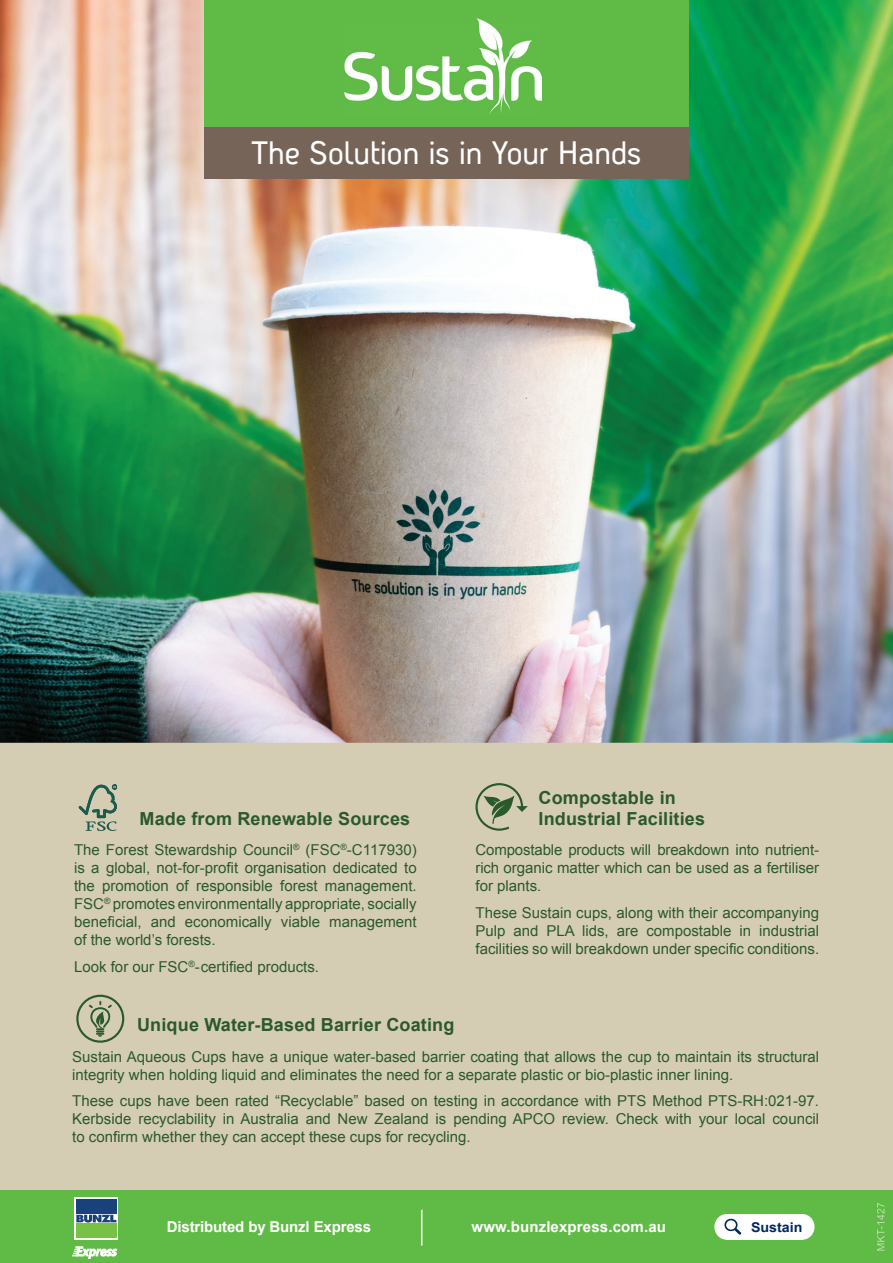
<style>
.page{position:relative;width:893px;height:1263px;background:#fff}
.page>*{position:absolute;margin:0;border:0;box-sizing:border-box;transform-origin:0 0}
.t1{font:31.5px "Antagometrica BT";color:#fff}
.t2{font:700 18px/21px "Arial";letter-spacing:.01em;color:#2c592b}
.t3{font:15px/18px "Arial";color:#2c592b;text-align:justify}
.t4{font:700 15px "Arial";letter-spacing:-.01em;color:#fff}
.t5{font:700 15px "Arial";letter-spacing:.01em;color:#fff}
.t6{font:700 13.5px "Arial";color:#00295c;scale:1.05 1}
</style>
<div class="page">
<div style="left:0;top:1px;width:893px;height:1262px;background:#d4cdb4"></div>
<img style="left:0;top:0;width:893px;height:743px">
<div style="left:204px;top:0;width:485px;height:128px;background:#60bb46"></div>
<div style="left:204px;top:128px;width:485px;height:51px;background:#776458"></div>
<img style="left:345px;top:19px;width:196px;height:96px">
<svg style="left:475px;top:783px;width:53px;height:48px"></svg>
<svg style="left:87px;top:1000px;width:27px;height:37px"></svg>
<div style="left:76px;top:995px;width:48px;height:48px;border:2px solid #2a592b;border-radius:50%"></div>
<div style="left:0;top:1191px;width:893px;height:72px;background:#60bb46"></div>
<svg style="left:877px;top:1203px;width:7px;height:47px"></svg>
<svg style="left:79px;top:785px;width:38px;height:46px"></svg>
<svg style="left:73px;top:1246px;width:44px;height:13px"></svg>
<svg style="left:75px;top:1197px;width:43px;height:42px"></svg>
<div style="left:76px;top:1199px;width:40px;height:14px;background:#19427c"></div>
<div style="left:76px;top:1224px;width:40px;height:14px;background:#79c144"></div>
<svg style="left:76px;top:1215px;width:40px;height:7px"></svg>
<div style="left:714px;top:1214px;width:24px;height:26px;background:#fff;border-radius:50%"></div>
<div style="left:790px;top:1214px;width:24px;height:26px;background:#fff;border-radius:50%"></div>
<div style="left:726px;top:1214px;width:77px;height:26px;background:#fff"></div>
<svg style="left:724px;top:1218px;width:17px;height:17px"></svg>
<hr style="left:421px;top:1210px;width:1px;height:36px;background:#fff">
<h1 class="t1" style="left:252px;top:134px;width:391px">The Solution is in Your Hands</h1>
<p class="t2" style="left:140px;top:808px;width:272px">Made from Renewable Sources</p>
<p class="t3" style="left:74px;top:841px;width:344px">The Forest Stewardship Council<sup>®</sup> (FSC<sup>®</sup>-C117930) is a global, not-for-profit organisation dedicated to the promotion of responsible forest management.<br>FSC<sup>®</sup> promotes environmentally appropriate, socially beneficial, and economically viable management of the world’s forests.</p>
<p class="t3" style="left:74px;top:958px;width:246px">Look for our FSC<sup>®</sup>-certified products.</p>
<p class="t2" style="left:538px;top:787px;width:168px">Compostable in<br>Industrial Facilities</p>
<p class="t3" style="left:475px;top:841px;width:345px">Compostable products will breakdown into nutrient&shy;rich organic matter which can be used as a fertiliser for plants.</p>
<p class="t3" style="left:475px;top:904px;width:345px">These Sustain cups, along with their accompanying Pulp and PLA lids, are compostable in industrial facilities so will breakdown under specific conditions.</p>
<p class="t2" style="left:137px;top:1015px;width:319px">Unique Water-Based Barrier Coating</p>
<p class="t3" style="left:72px;top:1047px;width:748px">Sustain Aqueous Cups have a unique water-based barrier coating that allows the cup to maintain its structural integrity when holding liquid and eliminates the need for a separate plastic or bio-plastic inner lining.</p>
<p class="t3" style="left:72px;top:1092px;width:748px">These cups have been rated “Recyclable” based on testing in accordance with PTS Method PTS-RH:021-97.<br>Kerbside recyclability in Australia and New Zealand is pending APCO review. Check with your local council to confirm whether they can accept these cups for recycling.</p>
<p class="t4" style="left:167px;top:1217px;width:206px">Distributed by Bunzl Express</p>
<p class="t5" style="left:471px;top:1217px;width:196px">www.bunzlexpress.com.au</p>
<p class="t6" style="left:751px;top:1218px;width:50px">Sustain</p>
</div>
